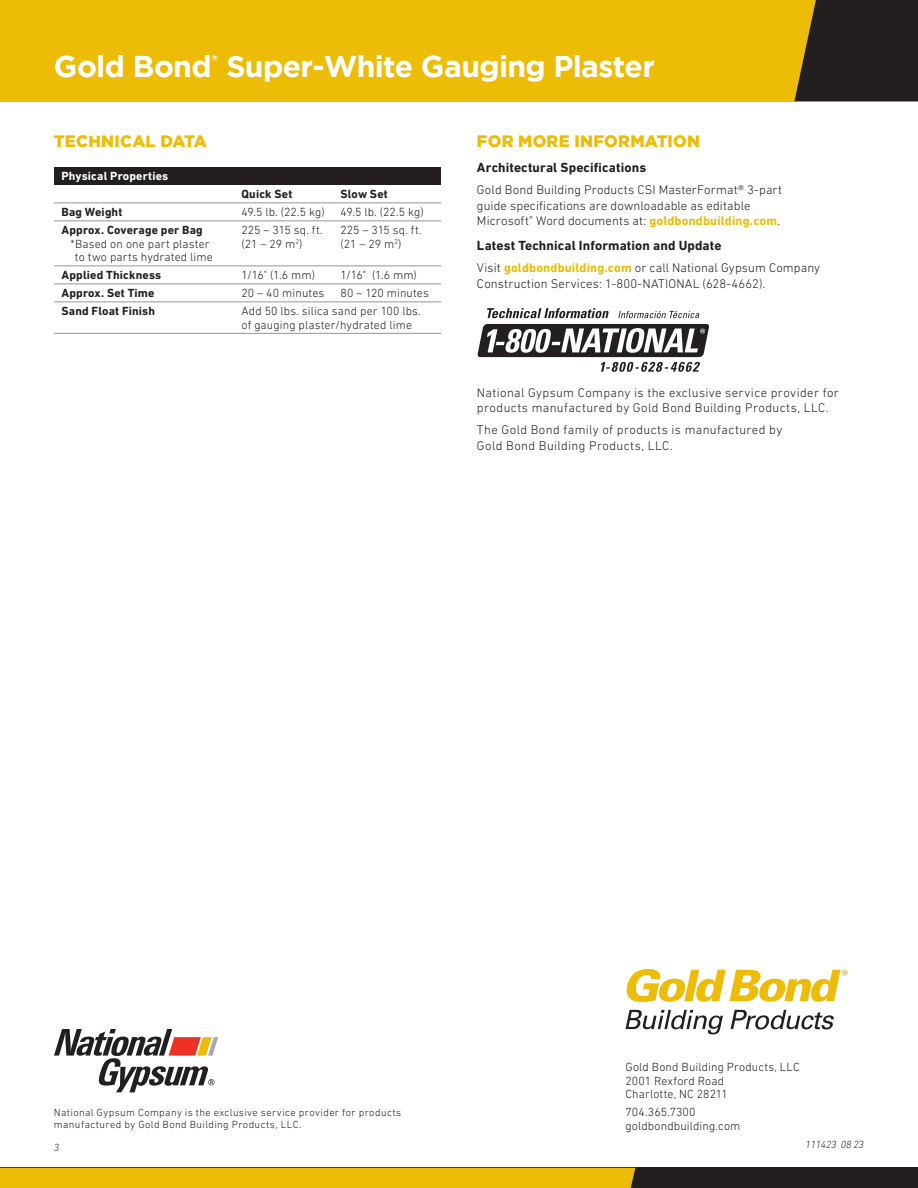
<style>
.page{position:relative;width:918px;height:1188px;background:#fff}
.page>*{position:absolute;margin:0;border:0;box-sizing:border-box;transform-origin:0 0}
.t1{font:700 30px "Gotham";letter-spacing:-.02em;color:#fff}
.t2{font:900 16.5px "Gotham";letter-spacing:.015em;color:#ecbc07}
.t3{font:700 13.5px "DIN Next LT Pro";letter-spacing:.01em;color:#231f20}
.t4{font:300 12.75px/15.8px "DIN Next LT Pro";letter-spacing:.02em;color:#231f20}
.t5{font:300 12px/13.5px "DIN Next LT Pro";letter-spacing:.01em;color:#231f20}
.t6{font:700 12px "DIN Next LT Pro";letter-spacing:.015em;color:#231f20}
.t7{font:700 12px "DIN Next LT Pro";letter-spacing:.015em;color:#fff}
.t8{font:300 10.5px/12px "DIN Next LT Pro";letter-spacing:.035em;color:#231f20}
.t9{font:italic 300 10.5px "DIN Next LT Pro";letter-spacing:-.02em;color:#231f20}
.s1{font-weight:700;color:#ecbc07}
</style>
<div class="page">
<div style="left:0;top:0;width:918px;height:101px;background:#ecbc07"></div>
<svg style="left:794px;top:0;width:124px;height:101px;background:#352d1d"></svg>
<div style="left:0;top:1168px;width:918px;height:20px;background:#231f20"></div>
<div style="left:0;top:1168px;width:635px;height:20px;background:#ecbc07"></div>
<svg style="left:487px;top:308px;width:122px;height:10px"></svg>
<svg style="left:618px;top:311px;width:81px;height:7px"></svg>
<svg style="left:478px;top:324px;width:231px;height:48px"></svg>
<svg style="left:626px;top:969px;width:222px;height:33px"></svg>
<svg style="left:626px;top:1010px;width:97px;height:24px"></svg>
<svg style="left:731px;top:1010px;width:103px;height:20px"></svg>
<svg style="left:54px;top:1029px;width:164px;height:63px"></svg>
<div style="left:54px;top:167px;width:387px;height:18px;background:#231f20"></div>
<hr style="left:54px;top:202px;width:387px;height:1px;background:#939598">
<hr style="left:54px;top:220px;width:387px;height:1px;background:#939598">
<hr style="left:54px;top:265px;width:387px;height:1px;background:#939598">
<hr style="left:54px;top:283px;width:387px;height:1px;background:#939598">
<hr style="left:54px;top:301px;width:387px;height:1px;background:#939598">
<hr style="left:54px;top:333px;width:387px;height:1px;background:#939598">
<h1 class="t1" style="left:54px;top:53px;width:602px">Gold Bond<sup>®</sup> Super-White Gauging Plaster</h1>
<p class="t2" style="left:54px;top:132px;width:155px">TECHNICAL DATA</p>
<p class="t7" style="left:62px;top:172px;width:108px">Physical Properties</p>
<p class="t6" style="left:242px;top:190px;width:52px">Quick Set</p>
<p class="t6" style="left:341px;top:190px;width:49px">Slow Set</p>
<p class="t6" style="left:62px;top:208px;width:62px">Bag Weight</p>
<p class="t5" style="left:242px;top:206px;width:85px">49.5 lb. (22.5 kg)</p>
<p class="t5" style="left:341px;top:206px;width:85px">49.5 lb. (22.5 kg)</p>
<p class="t6" style="left:62px;top:226px;width:143px">Approx. Coverage per Bag</p>
<p class="t5" style="left:242px;top:224px;width:83px">225 – 315 sq. ft.</p>
<p class="t5" style="left:341px;top:224px;width:83px">225 – 315 sq. ft.</p>
<p class="t5" style="left:70px;top:237px;width:141px">* Based on one part plaster</p>
<p class="t5" style="left:242px;top:237px;width:63px">(21 – 29 m<sup>2</sup>)</p>
<p class="t5" style="left:340px;top:237px;width:63px">(21 – 29 m<sup>2</sup>)</p>
<p class="t5" style="left:75px;top:251px;width:139px">to two parts hydrated lime</p>
<p class="t6" style="left:61px;top:271px;width:101px">Applied Thickness</p>
<p class="t5" style="left:241px;top:269px;width:75px">1/16" (1.6 mm)</p>
<p class="t5" style="left:340px;top:269px;width:78px">1/16" (1.6 mm)</p>
<p class="t6" style="left:61px;top:289px;width:95px">Approx. Set Time</p>
<p class="t5" style="left:241px;top:287px;width:84px">20 – 40 minutes</p>
<p class="t5" style="left:340px;top:287px;width:90px">80 – 120 minutes</p>
<p class="t6" style="left:61px;top:307px;width:95px">Sand Float Finish</p>
<p class="t5" style="left:241px;top:305px;width:181px">Add 50 lbs. silica sand per 100 lbs. of gauging plaster/hydrated lime</p>
<p class="t2" style="left:477px;top:132px;width:225px">FOR MORE INFORMATION</p>
<p class="t3" style="left:477px;top:160px;width:171px">Architectural Specifications</p>
<p class="t4" style="left:477px;top:182px;width:307px">Gold Bond Building Products CSI MasterFormat® 3-part guide specifications are downloadable as editable<br>Microsoft<sup>®</sup> Word documents at: <span class="s1">goldbondbuilding.com</span>.</p>
<p class="t3" style="left:477px;top:241px;width:246px">Latest Technical Information and Update</p>
<p class="t4" style="left:477px;top:260px;width:345px">Visit <span class="s1">goldbondbuilding.com</span> or call National Gypsum Company<br>Construction Services: 1-800-NATIONAL (628-4662).</p>
<p class="t4" style="left:477px;top:385px;width:363px">National Gypsum Company is the exclusive service provider for products manufactured by Gold Bond Building Products, LLC.</p>
<p class="t4" style="left:477px;top:423px;width:307px">The Gold Bond family of products is manufactured by<br>Gold Bond Building Products, LLC.</p>
<p class="t8" style="left:54px;top:1107px;width:349px">National Gypsum Company is the exclusive service provider for products manufactured by Gold Bond Building Products, LLC.</p>
<p class="t9" style="left:54px;top:1141px;width:7px">3</p>
<p class="t5" style="left:625px;top:1061px;width:176px">Gold Bond Building Products, LLC<br>2001 Rexford Road<br>Charlotte, NC 28211</p>
<p class="t5" style="left:625px;top:1106px;width:117px">704.365.7300 goldbondbuilding.com</p>
<p class="t9" style="left:806px;top:1138px;width:60px">111423 08 23</p>
</div>
